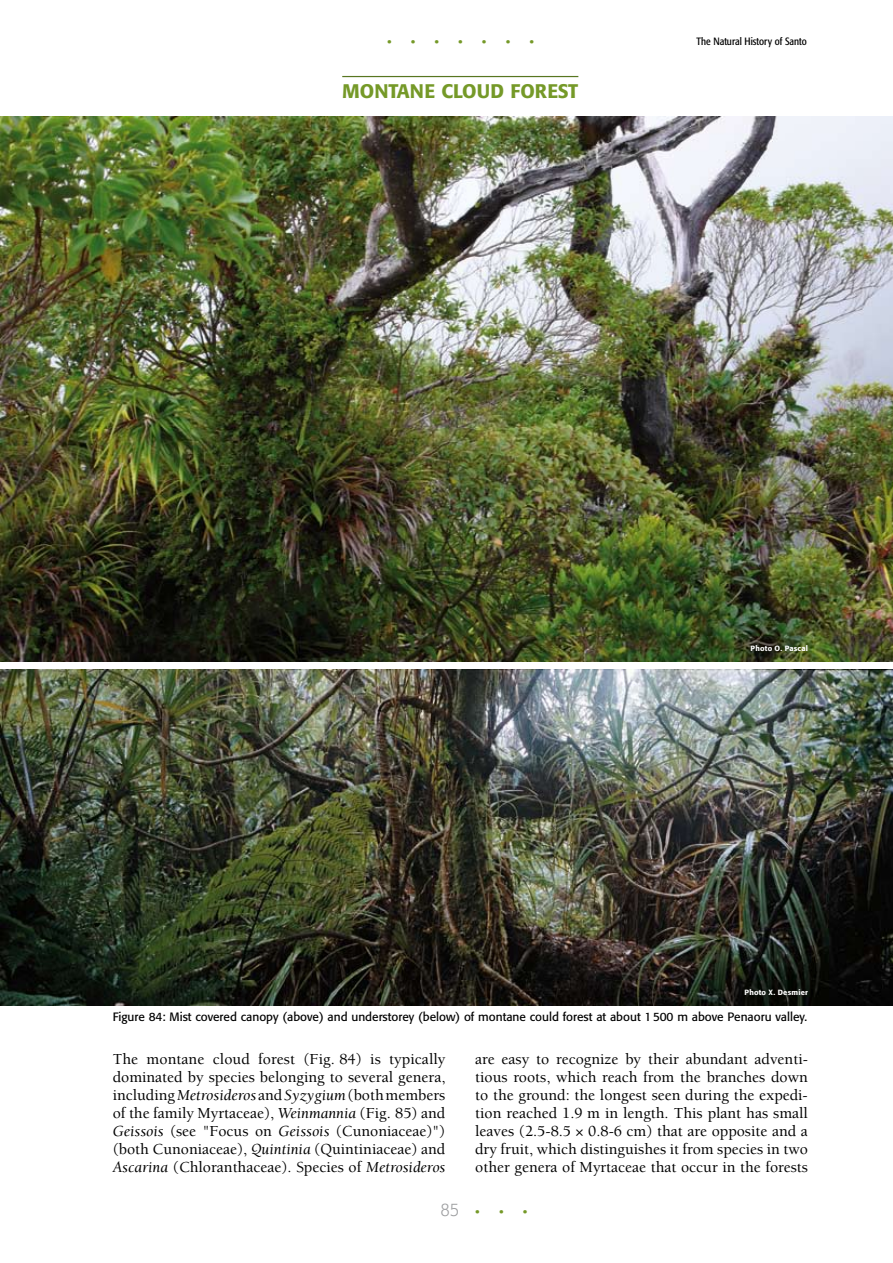
<style>
.page{position:relative;width:893px;height:1263px;background:#fff}
.page>*{position:absolute;margin:0;border:0;box-sizing:border-box;transform-origin:0 0}
.t1{font:500 36px "Berkeley";color:#759928}
.t2{font:500 19.5px "Formata";letter-spacing:.01em;color:#759928}
.t3{font:500 15.75px/18px "Berkeley";color:#000;text-align:justify}
.t4{font:12px "Formata";color:#000}
.t5{font:condensed 10.5px "Formata";color:#000}
.t6{font:500 7.5px "Formata";letter-spacing:.025em;color:#fff}
.s1{font-weight:400;font-style:italic}
.s2{font-family:"Formata";font-weight:300;font-size:18px;color:#9c9d9f}
</style>
<div class="page">
<img style="left:0;top:117px;width:893px;height:544px">
<hr style="left:342px;top:76px;width:236px;height:1px;background:#587621">
<img style="left:0;top:669px;width:893px;height:336px">
<h1 class="t1" style="left:385px;top:13px;width:153px">.......</h1>
<p class="t2" style="left:342px;top:80px;width:238px">Montane cloud forest</p>
<p class="t5" style="left:697px;top:35px;width:112px">The Natural History of Santo</p>
<p class="t6" style="left:751px;top:644px;width:59px">Photo O. Pascal</p>
<p class="t6" style="left:745px;top:987px;width:65px">Photo X. Desmier</p>
<p class="t4" style="left:113px;top:1009px;width:696px">Figure 84: Mist covered canopy (above) and understorey (below) of montane could forest at about 1500 m above Penaoru valley.</p>
<p class="t3" style="left:113px;top:1051px;width:334px">The montane cloud forest (Fig. 84) is typically dominated by species belonging to several genera, including <span class="s1">Metrosideros</span> and <span class="s1">Syzygium</span> (both members of the family Myrtaceae), <span class="s1">Weinmannia</span> (Fig. 85) and <span class="s1">Geissois</span> (see "Focus on <span class="s1">Geissois</span> (Cunoniaceae)") (both Cunoniaceae), <span class="s1">Quintinia</span> (Quintiniaceae) and <span class="s1">Ascarina</span> (Chloranthaceae). Species of <span class="s1">Metrosideros</span></p>
<p class="t3" style="left:475px;top:1051px;width:334px">are easy to recognize by their abundant adventi&shy;tious roots, which reach from the branches down to the ground: the longest seen during the expedi&shy;tion reached 1.9 m in length. This plant has small leaves (2.5-8.5 × 0.8-6 cm) that are opposite and a dry fruit, which distinguishes it from species in two other genera of Myrtaceae that occur in the forests</p>
<h1 class="t1" style="left:440px;top:1183px;width:91px"><span class="s2">85</span> ...</h1>
</div>
